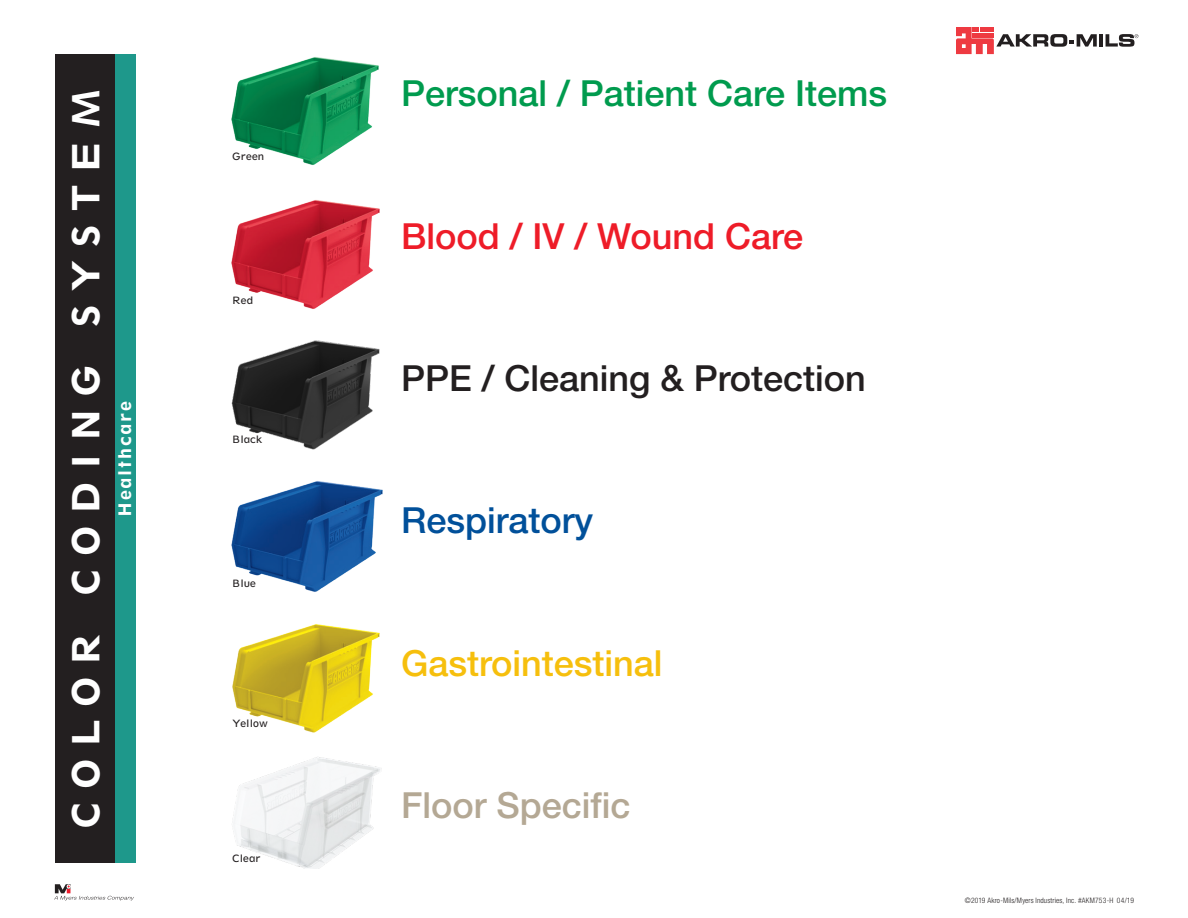
<style>
.page{position:relative;width:1188px;height:918px;background:#fff}
.page>*{position:absolute;margin:0;border:0;box-sizing:border-box;transform-origin:0 0}
.t1{font:39px "Spartan LT Std Heavy Class";letter-spacing:.3em;color:#fff}
.t2{font:500 36px "Helvetica Neue LT Std";color:#009b4e}
.t3{font:500 36px "Helvetica Neue LT Std";color:#231f20}
.t4{font:500 36px "Helvetica Neue LT Std";color:#ee1c28}
.t5{font:500 36px "Helvetica Neue LT Std";color:#f6bf0d}
.t6{font:500 36px "Helvetica Neue LT Std";color:#b4a894}
.t7{font:500 36px "Helvetica Neue LT Std";color:#01509a}
.t8{font:18px "Spartan LT Std Heavy Class";letter-spacing:.1em;color:#fff}
.t9{font:10.5px "Spartan LT Std Book Class";color:#231f20}
.t10{font:300 condensed 7.5px "Helvetica Neue LT Std";letter-spacing:.02em;color:#231f20}
</style>
<div class="page">
<div style="left:113px;top:55px;width:23px;height:808px;background:#1e988b"></div>
<img style="left:231px;top:57px;width:148px;height:108px">
<img style="left:231px;top:481px;width:152px;height:111px">
<img style="left:232px;top:624px;width:148px;height:109px">
<img style="left:232px;top:757px;width:150px;height:112px">
<img style="left:231px;top:200px;width:149px;height:109px">
<img style="left:231px;top:340px;width:149px;height:110px">
<div style="left:55px;top:55px;width:59px;height:808px;background:#231f20"></div>
<svg style="left:54px;top:884px;width:80px;height:17px"></svg>
<svg style="left:956px;top:27px;width:141px;height:27px"></svg>
<hr style="left:1099px;top:34px;width:4px;height:13px;background:#231f20">
<svg style="left:1106px;top:34px;width:32px;height:13px"></svg>
<p class="t1" style="left:61px;top:829px;width:741px;rotate:-90deg">COLOR CODING SYSTEM</p>
<p class="t8" style="left:113px;top:517px;width:118px;rotate:-90deg">Healthcare</p>
<p class="t9" style="left:232px;top:150px;width:34px">Green</p>
<p class="t9" style="left:232px;top:294px;width:23px">Red</p>
<p class="t9" style="left:232px;top:433px;width:32px">Black</p>
<p class="t9" style="left:232px;top:577px;width:25px">Blue</p>
<p class="t9" style="left:232px;top:718px;width:37px">Yellow</p>
<p class="t9" style="left:232px;top:852px;width:30px">Clear</p>
<p class="t2" style="left:401px;top:72px;width:488px">Personal / Patient Care Items</p>
<p class="t4" style="left:401px;top:214px;width:404px">Blood / IV / Wound Care</p>
<p class="t3" style="left:401px;top:357px;width:466px">PPE / Cleaning &amp; Protection</p>
<p class="t7" style="left:401px;top:499px;width:194px">Respiratory</p>
<p class="t5" style="left:401px;top:642px;width:263px">Gastrointestinal</p>
<p class="t6" style="left:401px;top:784px;width:231px">Floor Specific</p>
<p class="t10" style="left:965px;top:896px;width:171px">©2019 Akro-Mils/Myers Industries, Inc. #AKM753-H 04/19</p>
</div>
